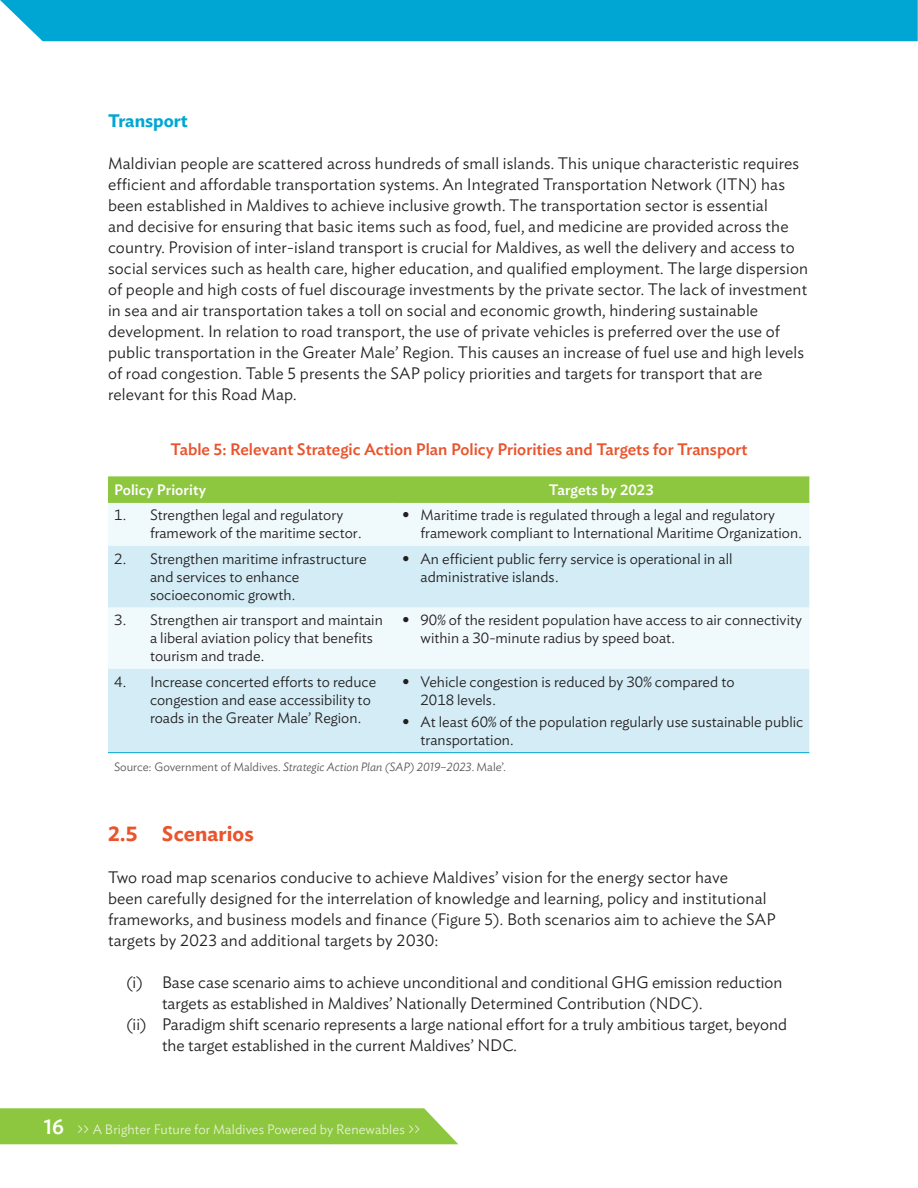
<style>
.page{position:relative;width:918px;height:1188px;background:#fff}
.page>*{position:absolute;margin:0;border:0;box-sizing:border-box;transform-origin:0 0}
.Head_1{font:600 21px "Ideal Sans";letter-spacing:.005em;color:#ea532b}
.Head_2{font:600 18px "Ideal Sans";color:#00a6d3}
.Body_Text{font:300 16.5px/21px "Ideal Sans";letter-spacing:.01em;color:#231f20}
.Body_Text_list__i__i{font:300 16.5px/21px "Ideal Sans";color:#231f20}
.Maldives-F_and_T-TIT{font:500 16.5px "Ideal Sans";color:#ea532b}
.TABLE_BODY_10_PTS{font:300 15px/18px "Ideal Sans";color:#231f20}
.TABLE_HEADER_1{font:500 15px "Ideal Sans";letter-spacing:.005em;color:#fff}
.t1{font:300 13.5px "Ideal Sans";letter-spacing:.01em;color:#e6f1d4}
.Notes_and_Source{font:300 12px "Ideal Sans";color:#58595b}
.s1{font-weight:700}
.s2{font-style:italic}
.s3{font-weight:500;font-size:21px;color:#fff}
.s4{font-size:18px}
</style>
<div class="page">
<div style="left:0;top:1108px;width:458px;height:36px;background:#8dc73f"></div>
<div style="left:0;top:0;width:918px;height:41px;background:#00a6d3"></div>
<div style="left:108px;top:478px;width:701px;height:24px;background:#8dc73f"></div>
<div style="left:108px;top:503px;width:701px;height:43px;background:#f0f9fc"></div>
<svg style="left:108px;top:546px;width:701px;height:206px;fill:#d3ecf6"></svg>
<hr style="left:108px;top:477px;width:285px;height:1px;background:#8dc73f">
<hr style="left:393px;top:477px;width:416px;height:1px;background:#8dc73f">
<hr style="left:108px;top:502px;width:285px;height:1px;background:#8dc73f">
<hr style="left:393px;top:502px;width:416px;height:1px;background:#8dc73f">
<hr style="left:108px;top:752px;width:285px;height:1px;background:#00a6d3">
<hr style="left:393px;top:752px;width:416px;height:1px;background:#00a6d3">
<p class="Head_2" style="left:108px;top:107px;width:81px">Transport</p>
<p class="Body_Text" style="left:108px;top:152px;width:702px">Maldivian people are scattered across hundreds of small islands. This unique characteristic requires efficient and affordable transportation systems. An Integrated Transportation Network (ITN) has been established in Maldives to achieve inclusive growth. The transportation sector is essential<br>and decisive for ensuring that basic items such as food, fuel, and medicine are provided across the country. Provision of inter-island transport is crucial for Maldives, as well the delivery and access to social services such as health care, higher education, and qualified employment. The large dispersion of people and high costs of fuel discourage investments by the private sector. The lack of investment in sea and air transportation takes a toll on social and economic growth, hindering sustainable development. In relation to road transport, the use of private vehicles is preferred over the use of public transportation in the Greater Male’ Region. This causes an increase of fuel use and high levels of road congestion. Table 5 presents the SAP policy priorities and targets for transport that are relevant for this Road Map.</p>
<p class="Maldives-F_and_T-TIT" style="left:171px;top:437px;width:578px">Table 5: Relevant Strategic Action Plan Policy Priorities and Targets for Transport</p>
<p class="TABLE_HEADER_1" style="left:114px;top:478px;width:94px">Policy Priority</p>
<p class="TABLE_HEADER_1" style="left:549px;top:478px;width:106px">Targets by 2023</p>
<p class="TABLE_BODY_10_PTS" style="left:150px;top:505px;width:214px;text-indent:-36px">1. Strengthen legal and regulatory framework of the maritime sector.</p>
<p class="TABLE_BODY_10_PTS" style="left:421px;top:505px;width:383px;text-indent:-18px"><span class="s1">•</span> Maritime trade is regulated through a legal and regulatory framework compliant to International Maritime Organization.</p>
<p class="TABLE_BODY_10_PTS" style="left:150px;top:548px;width:218px;text-indent:-36px">2. Strengthen maritime infrastructure and services to enhance socioeconomic growth.</p>
<p class="TABLE_BODY_10_PTS" style="left:421px;top:548px;width:313px;text-indent:-18px"><span class="s1">•</span> An efficient public ferry service is operational in all administrative islands.</p>
<p class="TABLE_BODY_10_PTS" style="left:150px;top:610px;width:234px;text-indent:-36px">3. Strengthen air transport and maintain a liberal aviation policy that benefits tourism and trade.</p>
<p class="TABLE_BODY_10_PTS" style="left:421px;top:610px;width:383px;text-indent:-18px"><span class="s1">•</span> 90% of the resident population have access to air connectivity within a 30-minute radius by speed boat.</p>
<p class="TABLE_BODY_10_PTS" style="left:150px;top:671px;width:228px;text-indent:-36px">4. Increase concerted efforts to reduce congestion and ease accessibility to roads in the Greater Male’ Region.</p>
<p class="TABLE_BODY_10_PTS" style="left:421px;top:671px;width:316px;text-indent:-18px"><span class="s1">•</span> Vehicle congestion is reduced by 30% compared to<br>2018 levels.</p>
<p class="TABLE_BODY_10_PTS" style="left:421px;top:712px;width:384px;text-indent:-18px"><span class="s1">•</span> At least 60% of the population regularly use sustainable public transportation.</p>
<p class="Notes_and_Source" style="left:114px;top:758px;width:394px">Source: Government of Maldives. <span class="s2">Strategic Action Plan (SAP) 2019–2023</span>. Male’.</p>
<p class="Head_1" style="left:108px;top:817px;width:147px">2.5 Scenarios</p>
<p class="Body_Text" style="left:108px;top:866px;width:669px">Two road map scenarios conducive to achieve Maldives’ vision for the energy sector have<br>been carefully designed for the interrelation of knowledge and learning, policy and institutional frameworks, and business models and finance (Figure 5). Both scenarios aim to achieve the SAP targets by 2023 and additional targets by 2030:</p>
<p class="Body_Text_list__i__i" style="left:162px;top:971px;width:622px;text-indent:-36px">(i) Base case scenario aims to achieve unconditional and conditional GHG emission reduction targets as established in Maldives’ Nationally Determined Contribution (NDC).</p>
<p class="Body_Text_list__i__i" style="left:162px;top:1013px;width:627px;text-indent:-36px">(ii) Paradigm shift scenario represents a large national effort for a truly ambitious target, beyond the target established in the current Maldives’ NDC.</p>
<p class="t1" style="left:44px;top:1118px;width:379px"><span class="s3">16</span> <span class="s4">&gt;&gt;</span> A Brighter Future for Maldives Powered by Renewables <span class="s4">&gt;&gt;</span></p>
</div>
